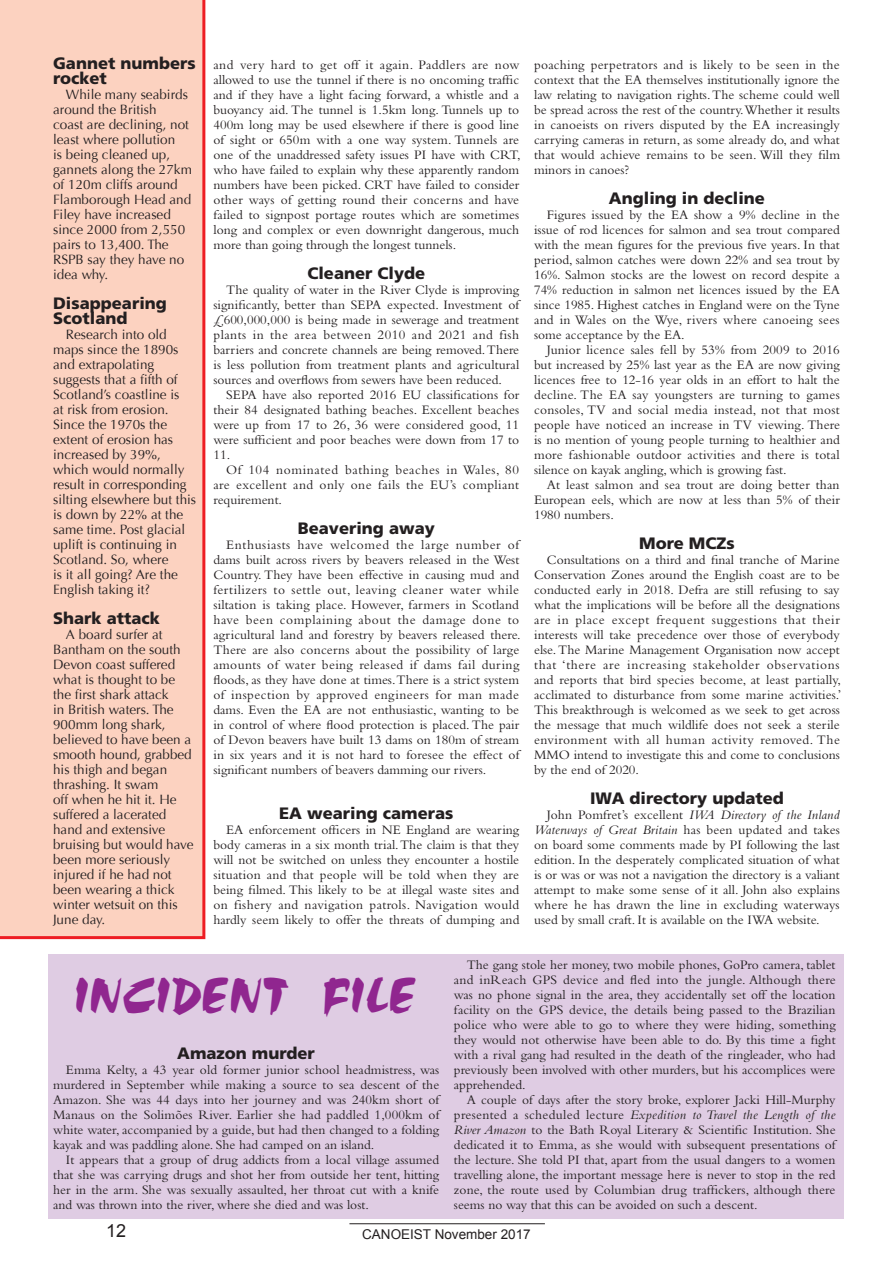
<style>
.page{position:relative;width:893px;height:1263px;background:#fff}
.page>*{position:absolute;margin:0;border:0;box-sizing:border-box;transform-origin:0 0}
.t1{font:49.5px "Olivette";color:#90268f}
.t2{font:18px "Arial";color:#231f20}
.t3{font:900 16.5px/15px "Frutiger";color:#231f20}
.t4{font:13.5px/15px "Bembo";color:#231f20;text-align:justify}
.t5{font:13.5px/15px "Optima";color:#231f20}
.t6{font:13.5px "Arial";color:#231f20}
.s1{font-style:italic}
</style>
<div class="page">
<div style="left:0;top:0;width:205px;height:939px;background:#fcd2c0"></div>
<div style="left:49px;top:954px;width:795px;height:265px;background:#dfcce3"></div>
<hr style="left:349px;top:1223px;width:196px;height:1px;background:#231f20">
<p class="t3" style="left:53px;top:55px;width:144px">Gannet numbers rocket</p>
<p class="t5" style="left:53px;top:87px;width:140px;text-indent:13px">While many seabirds around the British<br>coast are declining, not least where pollution<br>is being cleaned up, gannets along the 27km of 120m cliffs around<br>Flamborough Head and<br>Filey have increased since 2000 from 2,550 pairs to 13,400. The<br>RSPB say they have no idea why.</p>
<p class="t3" style="left:53px;top:295px;width:115px">Disappearing<br>Scotland</p>
<p class="t5" style="left:53px;top:327px;width:145px;text-indent:13px">Research into old maps since the 1890s and extrapolating suggests that a fifth of<br>Scotland’s coastline is<br>at risk from erosion.<br>Since the 1970s the extent of erosion has increased by 39%, which would normally result in corresponding silting elsewhere but this is down by 22% at the same time. Post glacial uplift is continuing in<br>Scotland. So, where<br>is it all going? Are the<br>English taking it?</p>
<p class="t3" style="left:53px;top:610px;width:108px">Shark attack</p>
<p class="t5" style="left:53px;top:627px;width:142px;text-indent:13px">A board surfer at<br>Bantham on the south<br>Devon coast suffered what is thought to be the first shark attack<br>in British waters. The<br>900mm long shark, believed to have been a smooth hound, grabbed his thigh and began thrashing. It swam<br>off when he hit it. He suffered a lacerated hand and extensive bruising but would have been more seriously injured if he had not been wearing a thick winter wetsuit on this<br>June day.</p>
<p class="t4" style="left:213px;top:57px;width:309px">and very hard to get off it again. Paddlers are now allowed to use the tunnel if there is no oncoming traffic and if they have a light facing forward, a whistle and a buoyancy aid. The tunnel is 1.5km long. Tunnels up to 400m long may be used elsewhere if there is good line of sight or 650m with a one way system. Tunnels are one of the unaddressed safety issues PI have with CRT, who have failed to explain why these apparently random numbers have been picked. CRT have failed to consider other ways of getting round their concerns and have failed to signpost portage routes which are sometimes long and complex or even downright dangerous, much more than going through the longest tunnels.</p>
<p class="t3" style="left:307px;top:265px;width:119px">Cleaner Clyde</p>
<p class="t4" style="left:213px;top:282px;width:307px;text-indent:13px">The quality of water in the River Clyde is improving significantly, better than SEPA expected. Investment of £600,000,000 is being made in sewerage and treatment plants in the area between 2010 and 2021 and fish barriers and concrete channels are being removed. There is less pollution from treatment plants and agricultural sources and overflows from sewers have been reduced.</p>
<p class="t4" style="left:213px;top:387px;width:307px;text-indent:13px">SEPA have also reported 2016 EU classifications for their 84 designated bathing beaches. Excellent beaches were up from 17 to 26, 36 were considered good, 11 were sufficient and poor beaches were down from 17 to 11.</p>
<p class="t4" style="left:213px;top:462px;width:307px;text-indent:13px">Of 104 nominated bathing beaches in Wales, 80 are excellent and only one fails the EU’s compliant requirement.</p>
<p class="t3" style="left:298px;top:520px;width:139px">Beavering away</p>
<p class="t4" style="left:213px;top:537px;width:309px;text-align:left;text-indent:13px">Enthusiasts have welcomed the large number of dams built across rivers by beavers released in the West Country. They have been effective in causing mud and fertilizers to settle out, leaving cleaner water while siltation is taking place. However, farmers in Scotland have been complaining about the damage done to agricultural land and forestry by beavers released there.<br>There are also concerns about the possibility of large amounts of water being released if dams fail during floods, as they have done at times. There is a strict system of inspection by approved engineers for man made dams. Even the EA are not enthusiastic, wanting to be in control of where flood protection is placed. The pair of Devon beavers have built 13 dams on 180m of stream in six years and it is not hard to foresee the effect of significant numbers of beavers damming our rivers.</p>
<p class="t3" style="left:279px;top:805px;width:176px">EA wearing cameras</p>
<p class="t4" style="left:213px;top:822px;width:307px;text-indent:13px">EA enforcement officers in NE England are wearing body cameras in a six month trial. The claim is that they will not be switched on unless they encounter a hostile situation and that people will be told when they are being filmed. This likely to be at illegal waste sites and on fishery and navigation patrols. Navigation would hardly seem likely to offer the threats of dumping and</p>
<p class="t4" style="left:534px;top:57px;width:307px">poaching perpetrators and is likely to be seen in the context that the EA themselves institutionally ignore the law relating to navigation rights. The scheme could well be spread across the rest of the country.Whether it results in canoeists on rivers disputed by the EA increasingly carrying cameras in return, as some already do, and what that would achieve remains to be seen. Will they film minors in canoes?</p>
<p class="t3" style="left:609px;top:190px;width:157px">Angling in decline</p>
<p class="t4" style="left:534px;top:207px;width:307px;text-indent:13px">Figures issued by the EA show a 9% decline in the issue of rod licences for salmon and sea trout compared with the mean figures for the previous five years. In that period, salmon catches were down 22% and sea trout by 16%. Salmon stocks are the lowest on record despite a 74% reduction in salmon net licences issued by the EA since 1985. Highest catches in England were on the Tyne and in Wales on the Wye, rivers where canoeing sees some acceptance by the EA.</p>
<p class="t4" style="left:534px;top:342px;width:307px;text-indent:13px">Junior licence sales fell by 53% from 2009 to 2016 but increased by 25% last year as the EA are now giving licences free to 12-16 year olds in an effort to halt the decline. The EA say youngsters are turning to games consoles, TV and social media instead, not that most people have noticed an increase in TV viewing. There is no mention of young people turning to healthier and more fashionable outdoor activities and there is total silence on kayak angling, which is growing fast.</p>
<p class="t4" style="left:534px;top:477px;width:307px;text-indent:13px">At least salmon and sea trout are doing better than European eels, which are now at less than 5% of their 1980 numbers.</p>
<p class="t3" style="left:639px;top:535px;width:97px">More MCZs</p>
<p class="t4" style="left:534px;top:552px;width:309px;text-align:left;text-indent:13px">Consultations on a third and final tranche of Marine Conservation Zones around the English coast are to be conducted early in 2018. Defra are still refusing to say what the implications will be before all the designations are in place except frequent suggestions that their interests will take precedence over those of everybody else. The Marine Management Organisation now accept that ‘there are increasing stakeholder observations and reports that bird species become, at least partially, acclimated to disturbance from some marine activities.’ This breakthrough is welcomed as we seek to get across the message that much wildlife does not seek a sterile environment with all human activity removed. The MMO intend to investigate this and come to conclusions by the end of 2020.</p>
<p class="t3" style="left:590px;top:790px;width:195px">IWA directory updated</p>
<p class="t4" style="left:534px;top:807px;width:307px;text-indent:13px">John Pomfret’s excellent <span class="s1">IWA Directory of the Inland Waterways of Great Britain</span> has been updated and takes on board some comments made by PI following the last edition. In the desperately complicated situation of what is or was or was not a navigation the directory is a valiant attempt to make some sense of it all. John also explains where he has drawn the line in excluding waterways used by small craft. It is available on the IWA website.</p>
<h1 class="t1" style="left:75px;top:971px;width:344px">INCIDENT FILE</h1>
<p class="t3" style="left:177px;top:1045px;width:139px">Amazon murder</p>
<p class="t4" style="left:53px;top:1062px;width:388px;text-indent:13px">Emma Kelty, a 43 year old former junior school headmistress, was murdered in September while making a source to sea descent of the Amazon. She was 44 days into her journey and was 240km short of Manaus on the Solimões River. Earlier she had paddled 1,000km of white water, accompanied by a guide, but had then changed to a folding kayak and was paddling alone. She had camped on an island.</p>
<p class="t4" style="left:53px;top:1152px;width:387px;text-indent:13px">It appears that a group of drug addicts from a local village assumed that she was carrying drugs and shot her from outside her tent, hitting her in the arm. She was sexually assaulted, her throat cut with a knife and was thrown into the river, where she died and was lost.</p>
<p class="t4" style="left:454px;top:957px;width:383px;text-indent:13px">The gang stole her money, two mobile phones, GoPro camera, tablet and inReach GPS device and fled into the jungle. Although there was no phone signal in the area, they accidentally set off the location facility on the GPS device, the details being passed to the Brazilian police who were able to go to where they were hiding, something they would not otherwise have been able to do. By this time a fight with a rival gang had resulted in the death of the ringleader, who had previously been involved with other murders, but his accomplices were apprehended.</p>
<p class="t4" style="left:454px;top:1092px;width:383px;text-indent:13px">A couple of days after the story broke, explorer Jacki Hill-Murphy presented a scheduled lecture <span class="s1">Expedition to Travel the Length of the River Amazon</span> to the Bath Royal Literary &amp; Scientific Institution. She dedicated it to Emma, as she would with subsequent presentations of the lecture. She told PI that, apart from the usual dangers to a women travelling alone, the important message here is never to stop in the red zone, the route used by Columbian drug traffickers, although there seems no way that this can be avoided on such a descent.</p>
<h2 class="t2" style="left:106px;top:1218px;width:22px">12</h2>
<p class="t6" style="left:362px;top:1225px;width:170px">CANOEIST November 2017</p>
</div>
